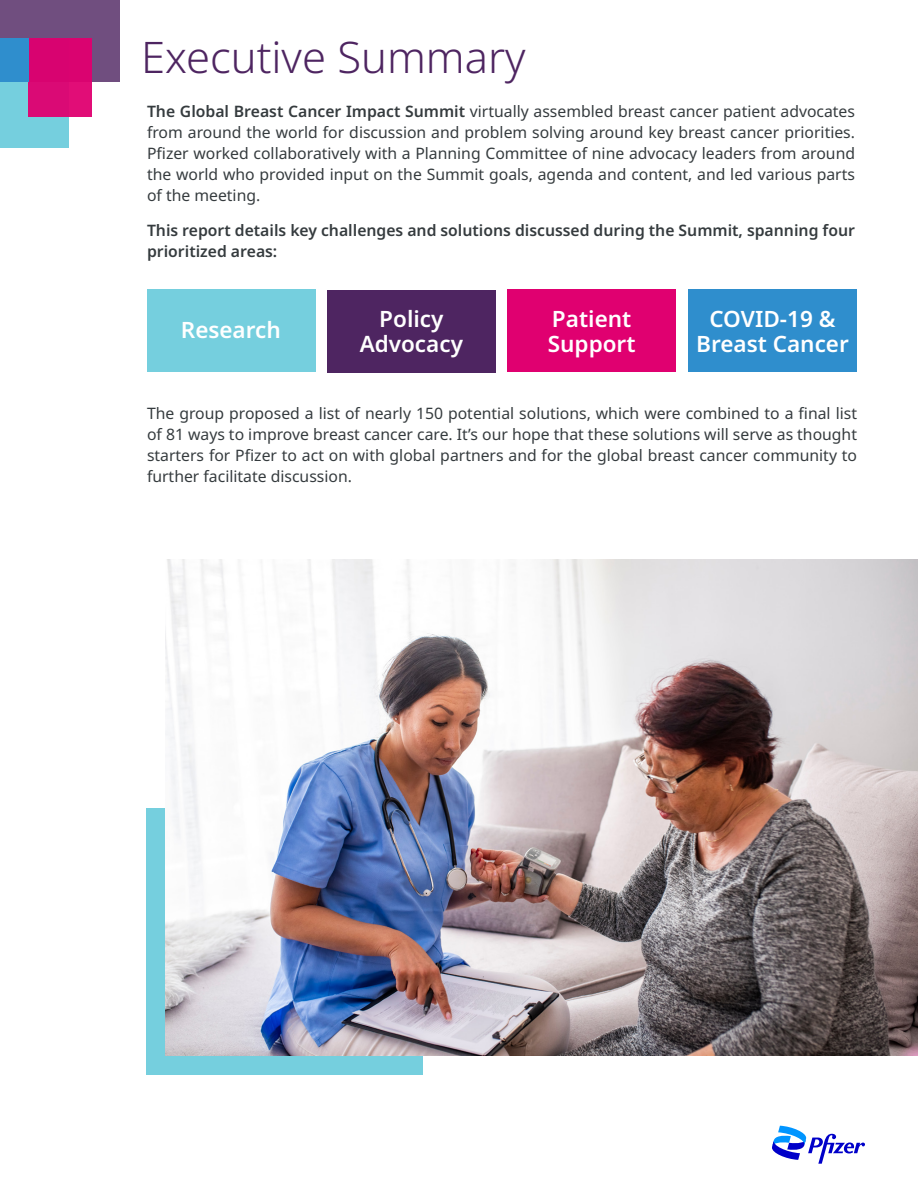
<style>
.page{position:relative;width:918px;height:1188px;background:#fff}
.page>*{position:absolute;margin:0;border:0;box-sizing:border-box;transform-origin:0 0}
.headline{font:300 43.5px "Noto Sans";color:#4e2561}
.headline-2{font:600 22.5px/24.9px "Noto Sans";color:#fff;text-align:center}
.body{font:15.75px/21px "Noto Sans";color:#353b3e;text-align:justify}
.body-2{font:600 15.75px/21px "Noto Sans";color:#353b3e}
.s1{font-weight:600}
</style>
<div class="page">
<div style="left:0;top:39px;width:68px;height:109px;background:#75cfde"></div>
<div style="left:0;top:0;width:120px;height:81px;background:#704e7f"></div>
<div style="left:28px;top:39px;width:64px;height:78px;background:#e00070"></div>
<div style="left:0;top:39px;width:28px;height:43px;background:#2f8ecd"></div>
<svg style="left:773px;top:1126px;width:92px;height:38px"></svg>
<div style="left:147px;top:289px;width:169px;height:83px;background:#75cfde"></div>
<div style="left:688px;top:289px;width:169px;height:83px;background:#2f8ecd"></div>
<div style="left:507px;top:289px;width:169px;height:83px;background:#e00070"></div>
<div style="left:327px;top:291px;width:169px;height:82px;background:#4e2561"></div>
<div style="left:146px;top:808px;width:277px;height:266px;background:#75cfde"></div>
<img style="left:166px;top:559px;width:752px;height:496px">
<p class="headline" style="left:141px;top:26px;width:386px">Executive Summary</p>
<p class="body" style="left:147px;top:101px;width:710px"><span class="s1">The Global Breast Cancer Impact Summit</span> virtually assembled breast cancer patient advocates from around the world for discussion and problem solving around key breast cancer priorities.<br>Pfizer worked collaboratively with a Planning Committee of nine advocacy leaders from around the world who provided input on the Summit goals, agenda and content, and led various parts of the meeting.</p>
<p class="body-2" style="left:147px;top:220px;width:710px">This report details key challenges and solutions discussed during the Summit, spanning four prioritized areas:</p>
<p class="headline-2" style="left:181px;top:318px;width:102px">Research</p>
<p class="headline-2" style="left:360px;top:307px;width:105px">Policy<br>Advocacy</p>
<p class="headline-2" style="left:548px;top:307px;width:89px;text-align:left">Patient<br>Support</p>
<p class="headline-2" style="left:696px;top:307px;width:154px">COVID-19 &amp;<br>Breast Cancer</p>
<p class="body" style="left:147px;top:403px;width:712px">The group proposed a list of nearly 150 potential solutions, which were combined to a final list of 81 ways to improve breast cancer care. It’s our hope that these solutions will serve as thought starters for Pfizer to act on with global partners and for the global breast cancer community to further facilitate discussion.</p>
</div>
